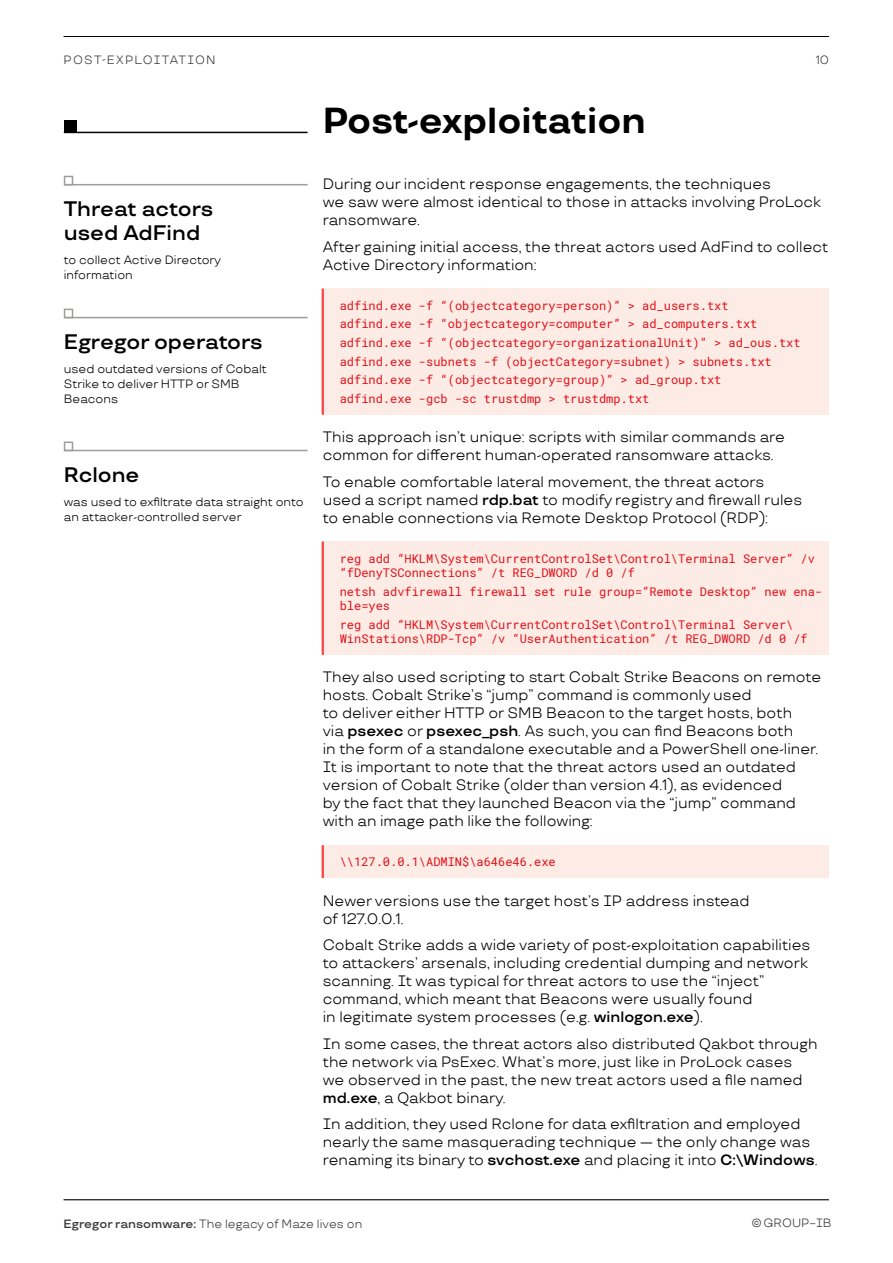
<style>
.page{position:relative;width:893px;height:1263px;background:#fff}
.page>*{position:absolute;margin:0;border:0;box-sizing:border-box;transform-origin:0 0}
.t1{font:700 36px "TT Travels";color:#000}
.t2{font:600 21px/24px "TT Travels";color:#000}
.t3{font:15px/18px "TT Travels";color:#000}
.t4{font:12px/18.6px "Roboto Mono";color:#e30f18}
.t5{font:12px/15px "TT Travels";color:#000}
.t6{font:12px "TT Travels";color:#3c3c3b}
.t7{font:12px "TT Travels";letter-spacing:.1em;color:#3c3c3b}
.s1{font-weight:600}
</style>
<div class="page">
<hr style="left:64px;top:36px;width:765px;height:1px;background:#000">
<hr style="left:64px;top:1199px;width:765px;height:1px;background:#000">
<hr style="left:64px;top:132px;width:244px;height:1px;background:#000">
<div style="left:64px;top:120px;width:13px;height:13px;background:#000"></div>
<div style="left:323px;top:289px;width:506px;height:126px;background:#fdece5"></div>
<hr style="left:322px;top:289px;width:2px;height:126px;background:#ff4040">
<div style="left:323px;top:541px;width:506px;height:114px;background:#fdece5"></div>
<hr style="left:322px;top:541px;width:2px;height:114px;background:#ff4040">
<div style="left:323px;top:845px;width:506px;height:33px;background:#fdece5"></div>
<hr style="left:322px;top:845px;width:2px;height:33px;background:#ff4040">
<hr style="left:65px;top:184px;width:243px;height:1px;background:#9d9d9c">
<div style="left:64px;top:176px;width:9px;height:9px;border:2px solid #9d9d9c"></div>
<hr style="left:65px;top:317px;width:243px;height:1px;background:#9d9d9c">
<hr style="left:65px;top:450px;width:243px;height:1px;background:#9d9d9c">
<div style="left:64px;top:309px;width:9px;height:9px;border:2px solid #9d9d9c"></div>
<div style="left:64px;top:441px;width:9px;height:10px;border:2px solid #9d9d9c"></div>
<p class="t7" style="left:64px;top:52px;width:89px">Post-exp loit</p>
<p class="t6" style="left:170px;top:52px;width:19px">atio</p>
<p class="t6" style="left:206px;top:52px;width:11px">n</p>
<p class="t6" style="left:816px;top:53px;width:15px">10</p>
<h2 class="t2" style="left:64px;top:197px;width:151px">Threat actors used AdFind</h2>
<p class="t5" style="left:64px;top:252px;width:159px">to collect Active Directory information</p>
<h2 class="t2" style="left:64px;top:330px;width:201px">Egregor operators</h2>
<p class="t5" style="left:64px;top:361px;width:205px">used outdated versions of Cobalt<br>Strike to deliver HTTP or SM B<br>Beacons</p>
<h2 class="t2" style="left:64px;top:463px;width:77px">Rclone</h2>
<p class="t5" style="left:64px;top:494px;width:241px">was used to exfiltrate data straight onto an attacker-controlled server</p>
<h1 class="t1" style="left:323px;top:99px;width:325px">Post-exploitation</h1>
<p class="t3" style="left:323px;top:175px;width:500px">During our incident response engagements, the techniques<br>we saw were almost identical to those in attacks involving ProLock ransomware.</p>
<p class="t3" style="left:323px;top:238px;width:507px">After gaining initial access, the threat actors used AdFind to collect<br>Active Directory information:</p>
<p class="t4" style="left:340px;top:296px;width:462px">adfind.exe -f “(objectcategory=person)” &gt; ad_users.txt adfind.exe -f “objectcategory=computer” &gt; ad_computers.txt adfind.exe -f “(objectcategory=organizationalUnit)” &gt; ad_ous.txt adfind.exe -subnets -f (objectCategory=subnet) &gt; subnets.txt adfind.exe -f “(objectcategory=group)” &gt; ad_group.txt<br>adfind.exe -gcb -sc trustdmp &gt; trustdmp.txt</p>
<p class="t3" style="left:323px;top:428px;width:464px">This approach isn’t unique: scripts with similar commands are common for different human-operated ransomware attacks.</p>
<p class="t3" style="left:323px;top:473px;width:481px">To enable comfortable lateral movement, the threat actors used a script named <span class="s1">rdp.bat</span> to modify registry and firewall rules to enable connections via Remote Desktop Protocol (RDP):</p>
<p class="t4" style="left:340px;top:551px;width:477px;line-height:14.4px">reg add “HKLM\System\CurrentControlSet\Control\Terminal Server” /v “fDenyTSConnections” /t REG_DWORD /d 0 /f</p>
<p class="t4" style="left:340px;top:584px;width:484px;line-height:14.4px">netsh advfirewall firewall set rule group=”Remote Desktop” new ena&shy;ble=yes</p>
<p class="t4" style="left:340px;top:617px;width:470px;line-height:14.4px">reg add “HKLM\System\CurrentControlSet\Control\Terminal Server\<br>WinStations\RDP-Tcp” /v “UserAuthentication” /t REG_DWORD /d 0 /f</p>
<p class="t3" style="left:323px;top:668px;width:500px">They also used scripting to start Cobalt Strike Beacons on remote hosts. Cobalt Strike’s “jump” command is commonly used<br>to deliver either HTTP or SM B Beacon to the target hosts, both<br>via <span class="s1">psexec</span> or <span class="s1">psexec_psh</span>. As such, you can find Beacons both<br>in the form of a standalone executable and a PowerShell one-liner.<br>It is important to note that the threat actors used an outdated version of Cobalt Strike (older than version 4.1), as evidenced<br>by the fact that they launched Beacon via the “jump” command with an image path like the following:</p>
<p class="t4" style="left:340px;top:852px;width:218px">\\127.0.0.1\ADMIN$\a646e46.exe</p>
<p class="t3" style="left:323px;top:891px;width:428px">N ewer versions use the target host’s IP address instead of 127.0.0.1.</p>
<p class="t3" style="left:323px;top:936px;width:489px">Cobalt Strike adds a wide variety of post-exploitation capabilities to attackers’ arsenals, including credential dumping and network scanning. It was typical for threat actors to use the “inject” command, which meant that Beacons were usually found<br>in legitimate system processes (e.g. <span class="s1">winlogon.exe</span>).</p>
<p class="t3" style="left:323px;top:1034px;width:496px">In some cases, the threat actors also distributed Qakbot through the network via PsExec. What’s more, just like in ProLock cases we observed in the past, the new treat actors used a file named <span class="s1">md.exe</span>, a Qakbot binary.</p>
<p class="t3" style="left:323px;top:1115px;width:496px">In addition, they used Rclone for data exfiltration and employed nearly the same masquerading technique — the only change was renaming its binary to <span class="s1">svchost.exe</span> and placing it into <span class="s1">C:\Windows</span>.</p>
<p class="t6" style="left:64px;top:1217px;width:300px"><span class="s1">Egregor ransomware:</span> The legacy of Maze lives on</p>
<p class="t6" style="left:751px;top:1216px;width:82px">© GROUP−IB</p>
</div>
